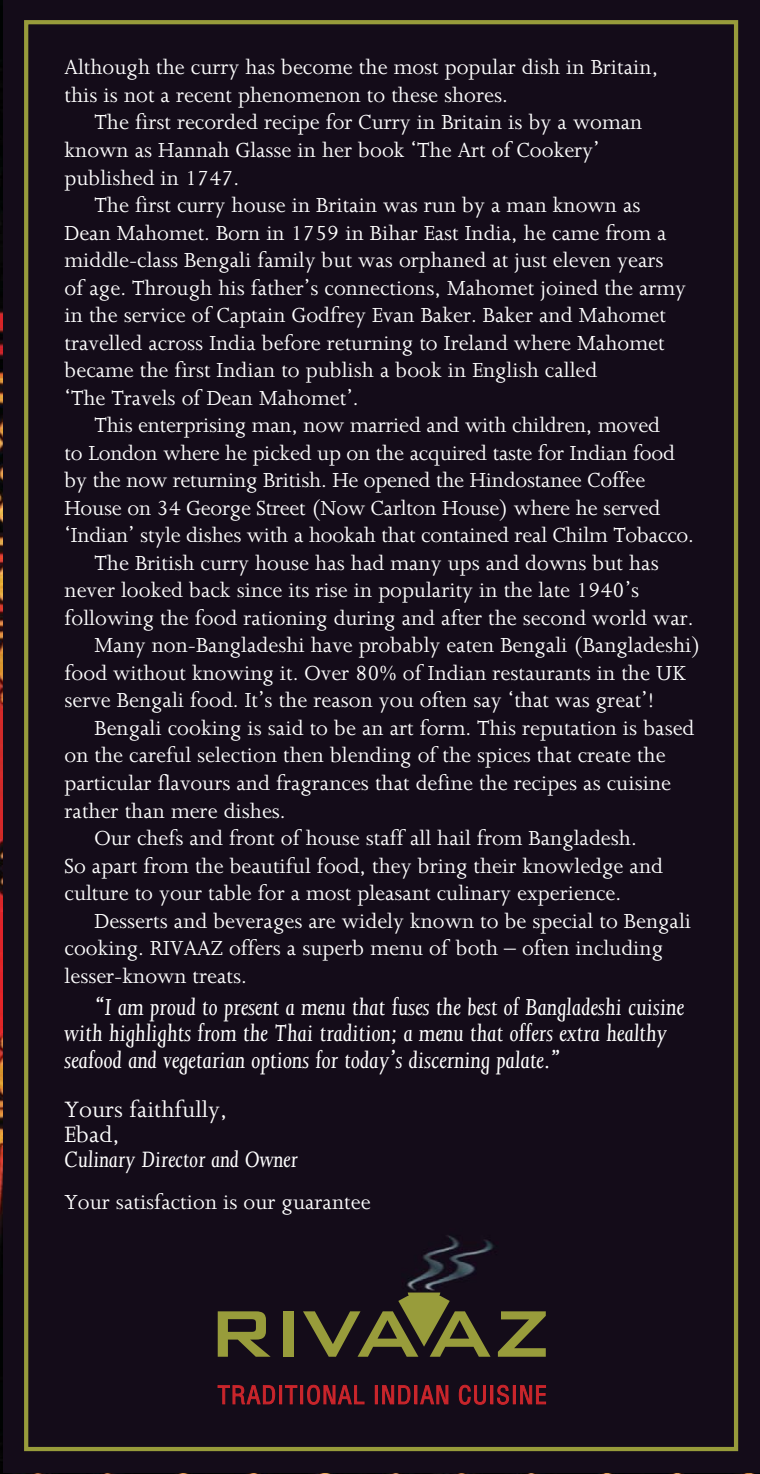
<style>
.page{position:relative;width:760px;height:1474px;background:#fff}
.page>*{position:absolute;margin:0;border:0;box-sizing:border-box;transform-origin:0 0}
.t1{font:italic 26.43px/26.4px "Joanna";color:#fff}
.t2{font:italic 25.38px "Joanna";color:#fff}
.t3{font:25.38px/25.4px "Joanna";color:#fff}
.t4{font:23.28px/27.5px "Joanna";color:#fff}
</style>
<div class="page">
<div style="left:3px;top:0;width:756px;height:1471px;background:#140c19"></div>
<div style="left:24px;top:20px;width:714px;height:1430px;border:4px solid #989c3b"></div>
<svg style="left:218px;top:1311px;width:52px;height:45px"></svg>
<div style="left:284px;top:1311px;width:10px;height:45px;background:#989c3b"></div>
<svg style="left:498px;top:1311px;width:47px;height:45px"></svg>
<svg style="left:218px;top:1384px;width:146px;height:21px"></svg>
<svg style="left:375px;top:1385px;width:73px;height:19px"></svg>
<svg style="left:459px;top:1384px;width:26px;height:20px"></svg>
<div style="left:490px;top:1385px;width:3px;height:18px;border:1px solid #c9252b"></div>
<svg style="left:491px;top:1384px;width:54px;height:20px"></svg>
<svg style="left:303px;top:1295px;width:187px;height:61px"></svg>
<img style="left:407px;top:1235px;width:87px;height:59px">
<img style="left:407px;top:1292px;width:33px;height:3px">
<p class="t4" style="left:65px;top:56px;width:595px">Although the curry has become the most popular dish in Britain, this is not a recent phenomenon to these shores.</p>
<p class="t4" style="left:65px;top:111px;width:579px;text-indent:30px">The first recorded recipe for Curry in Britain is by a woman known as Hannah Glasse in her book ‘The Art of Cookery’ published in 1747.</p>
<p class="t4" style="left:65px;top:193px;width:623px;text-indent:30px">The first curry house in Britain was run by a man known as Dean Mahomet. Born in 1759 in Bihar East India, he came from a middle-class Bengali family but was orphaned at just eleven years of age. Through his father’s connections, Mahomet joined the army in the service of Captain Godfrey Evan Baker. Baker and Mahomet travelled across India before returning to Ireland where Mahomet became the first Indian to publish a book in English called<br>‘The Travels of Dean Mahomet’.</p>
<p class="t4" style="left:95px;top:413px;width:567px">This enterprising man, now married and with children, moved</p>
<p class="t4" style="left:65px;top:441px;width:611px">to London where he picked up on the acquired taste for Indian food</p>
<p class="t4" style="left:65px;top:468px;width:582px">by the now returning British. He opened the Hindostanee Coffee</p>
<p class="t4" style="left:65px;top:496px;width:597px">House on 34 George Street (Now Carlton House) where he served</p>
<p class="t4" style="left:65px;top:523px;width:630px">‘Indian’ style dishes with a hookah that contained real Chilm Tobacco.</p>
<p class="t4" style="left:95px;top:551px;width:565px">The British curry house has had many ups and downs but has</p>
<p class="t4" style="left:65px;top:578px;width:576px">never looked back since its rise in popularity in the late 1940’s</p>
<p class="t4" style="left:65px;top:606px;width:630px">following the food rationing during and after the second world war.</p>
<p class="t4" style="left:95px;top:633px;width:607px">Many non-Bangladeshi have probably eaten Bengali (Bangladeshi)</p>
<p class="t4" style="left:65px;top:661px;width:622px">food without knowing it. Over 80% of Indian restaurants in the UK</p>
<p class="t4" style="left:65px;top:688px;width:591px">serve Bengali food. It’s the reason you often say ‘that was great’!</p>
<p class="t4" style="left:95px;top:716px;width:601px">Bengali cooking is said to be an art form. This reputation is based</p>
<p class="t4" style="left:65px;top:743px;width:602px">on the careful selection then blending of the spices that create the</p>
<p class="t4" style="left:65px;top:771px;width:608px">particular flavours and fragrances that define the recipes as cuisine</p>
<p class="t4" style="left:65px;top:798px;width:223px">rather than mere dishes.</p>
<p class="t4" style="left:95px;top:826px;width:543px">Our chefs and front of house staff all hail from Bangladesh.</p>
<p class="t4" style="left:65px;top:853px;width:600px">So apart from the beautiful food, they bring their knowledge and</p>
<p class="t4" style="left:65px;top:881px;width:558px">culture to your table for a most pleasant culinary experience.</p>
<p class="t4" style="left:95px;top:908px;width:598px">Desserts and beverages are widely known to be special to Bengali</p>
<p class="t4" style="left:65px;top:936px;width:600px">cooking. RIVAAZ offers a superb menu of both – often including</p>
<p class="t4" style="left:65px;top:963px;width:184px">lesser-known treats.</p>
<p class="t1" style="left:65px;top:996px;width:621px;text-indent:30px">“I am proud to present a menu that fuses the best of Bangladeshi cuisine with highlights from the Thai tradition; a menu that offers extra healthy seafood and vegetarian options for today’s discerning palate.”</p>
<p class="t3" style="left:65px;top:1098px;width:164px">Yours faithfully,<br>Ebad,</p>
<p class="t2" style="left:65px;top:1150px;width:235px">Culinary Director and Owner</p>
<p class="t4" style="left:65px;top:1189px;width:307px">Your satisfaction is our guarantee</p>
</div>
